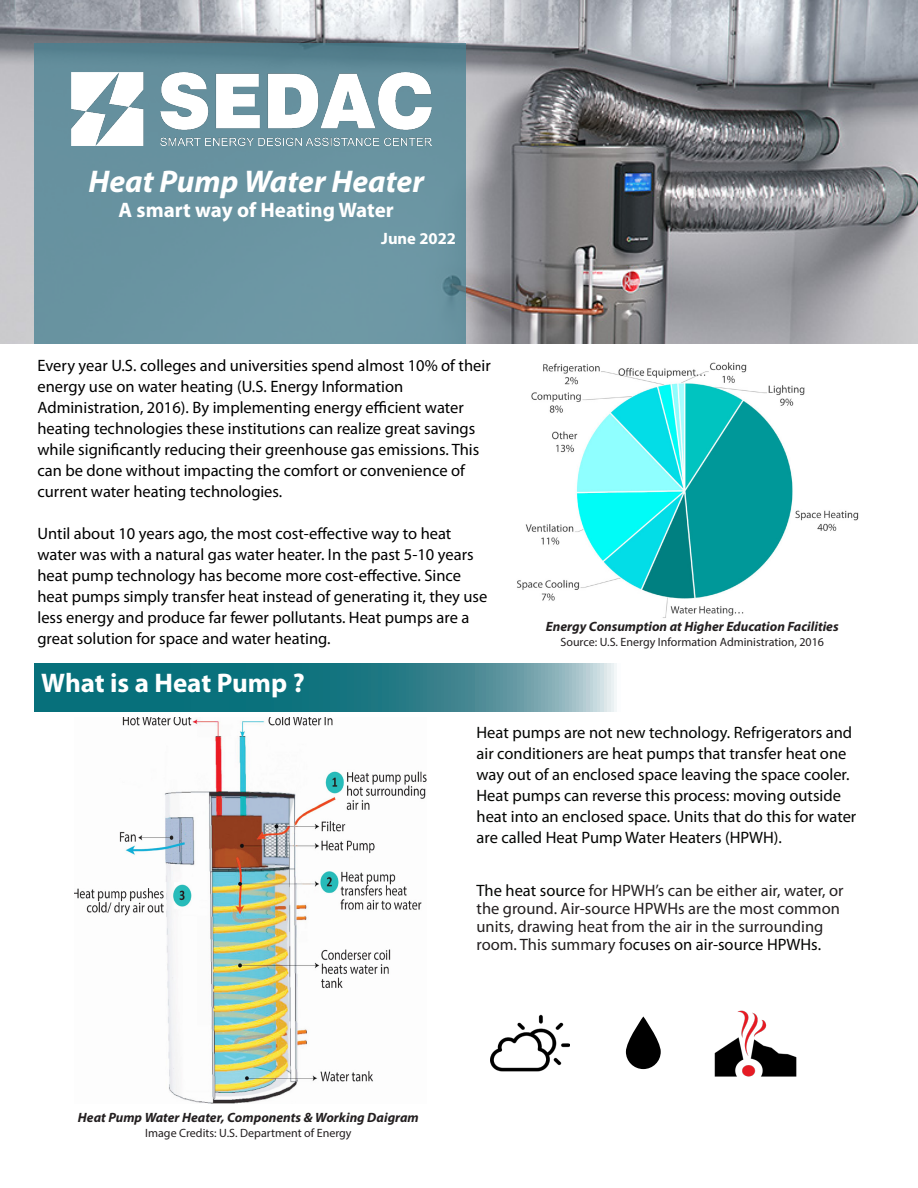
<style>
.page{position:relative;width:918px;height:1188px;background:#fff}
.page>*{position:absolute;margin:0;border:0;box-sizing:border-box;transform-origin:0 0}
.t1{font:italic 700 31.5px "Myriad Pro";color:#fff}
.t2{font:700 27px "Myriad Pro";color:#fff}
.t3{font:700 21px "Myriad Pro";color:#fff}
.t4{font:16.5px "Myriad Pro";color:#000}
.t5{font:16.5px "Myriad Pro";color:#040503}
.t6{font:16.5px "Myriad Pro";color:#231f20}
.t7{font:700 16.5px "Myriad Pro";color:#fff}
.t8{font:italic 700 13.5px "Myriad Pro";color:#231f20}
.t9{font:12px "Myriad Pro";color:#231f20}
.s1{color:#040503}
.s2{color:#231f20}
</style>
<div class="page">
<img style="left:0;top:0;width:918px;height:344px">
<svg style="left:34px;top:663px;width:583px;height:48px;background:#31838d"></svg>
<svg style="left:34px;top:43px;width:432px;height:301px;background:#67929f"></svg>
<img style="left:517px;top:362px;width:342px;height:256px">
<img style="left:75px;top:717px;width:352px;height:387px">
<img style="left:490px;top:1014px;width:79px;height:58px">
<svg style="left:626px;top:1016px;width:35px;height:53px;fill:#000"></svg>
<img style="left:714px;top:1010px;width:83px;height:67px">
<img style="left:71px;top:73px;width:360px;height:72px">
<p class="t1" style="left:88px;top:161px;width:337px">Heat Pump Water Heater</p>
<p class="t3" style="left:119px;top:197px;width:277px">A smart way of Heating Water</p>
<p class="t7" style="left:381px;top:228px;width:76px">June 2022</p>
<p class="t4" style="left:38px;top:355px;width:455px">Every year U.S. colleges and universities spend almost 10% of their</p>
<p class="t4" style="left:38px;top:376px;width:367px">energy use on water heating (U.S. Energy Information</p>
<p class="t4" style="left:38px;top:397px;width:428px">Administration, 2016). By implementing energy efficient water</p>
<p class="t4" style="left:38px;top:418px;width:439px">heating technologies these institutions can realize great savings</p>
<p class="t4" style="left:38px;top:439px;width:443px">while significantly reducing their greenhouse gas emissions. This</p>
<p class="t4" style="left:38px;top:460px;width:429px">can be done without impacting the comfort or convenience of</p>
<p class="t4" style="left:38px;top:481px;width:246px">current water heating technologies.</p>
<p class="t4" style="left:38px;top:523px;width:415px">Until about 10 years ago, the most cost-effective way to heat</p>
<p class="t4" style="left:38px;top:544px;width:438px">water was with a natural gas water heater. In the past 5-10 years</p>
<p class="t4" style="left:38px;top:565px;width:425px">heat pump technology has become more cost-effective. Since</p>
<p class="t4" style="left:38px;top:586px;width:451px">heat pumps simply transfer heat instead of generating it, they use</p>
<p class="t4" style="left:38px;top:607px;width:433px">less energy and produce far fewer pollutants. Heat pumps are a</p>
<p class="t4" style="left:38px;top:628px;width:295px">great solution for space and water heating.</p>
<p class="t2" style="left:41px;top:666px;width:265px">What is a Heat Pump ?</p>
<p class="t8" style="left:546px;top:618px;width:294px">Energy Consumption at Higher Education Facilities</p>
<p class="t9" style="left:560px;top:634px;width:265px">Source: U.S. Energy Information Administration, 2016</p>
<p class="t5" style="left:477px;top:723px;width:377px">Heat pumps are not new technology. Refrigerators and</p>
<p class="t5" style="left:477px;top:744px;width:371px">air conditioners are heat pumps that transfer heat one</p>
<p class="t5" style="left:477px;top:765px;width:375px">way out of an enclosed space leaving the space cooler.</p>
<p class="t5" style="left:477px;top:786px;width:366px">Heat pumps can reverse this process: moving outside</p>
<p class="t5" style="left:477px;top:807px;width:381px">heat into an enclosed space. Units that do this for water</p>
<p class="t5" style="left:477px;top:828px;width:307px">are called Heat Pump Water Heaters (HPWH).</p>
<p class="t6" style="left:477px;top:880px;width:369px"><span class="s1">The heat source</span> for HPWH’s can be either air, water, or</p>
<p class="t6" style="left:477px;top:898px;width:365px">the ground. Air-source HPWHs are the most common</p>
<p class="t6" style="left:477px;top:916px;width:348px">units, drawing heat from the air in the surrounding</p>
<p class="t5" style="left:477px;top:934px;width:346px"><span class="s2">room. This summary fo</span>cuses on air-source HPWHs.</p>
<p class="t8" style="left:78px;top:1109px;width:342px">Heat Pump Water Heater, Components &amp; Working Daigram</p>
<p class="t9" style="left:145px;top:1125px;width:208px">Image Credits: U.S. Department of Energy</p>
</div>
